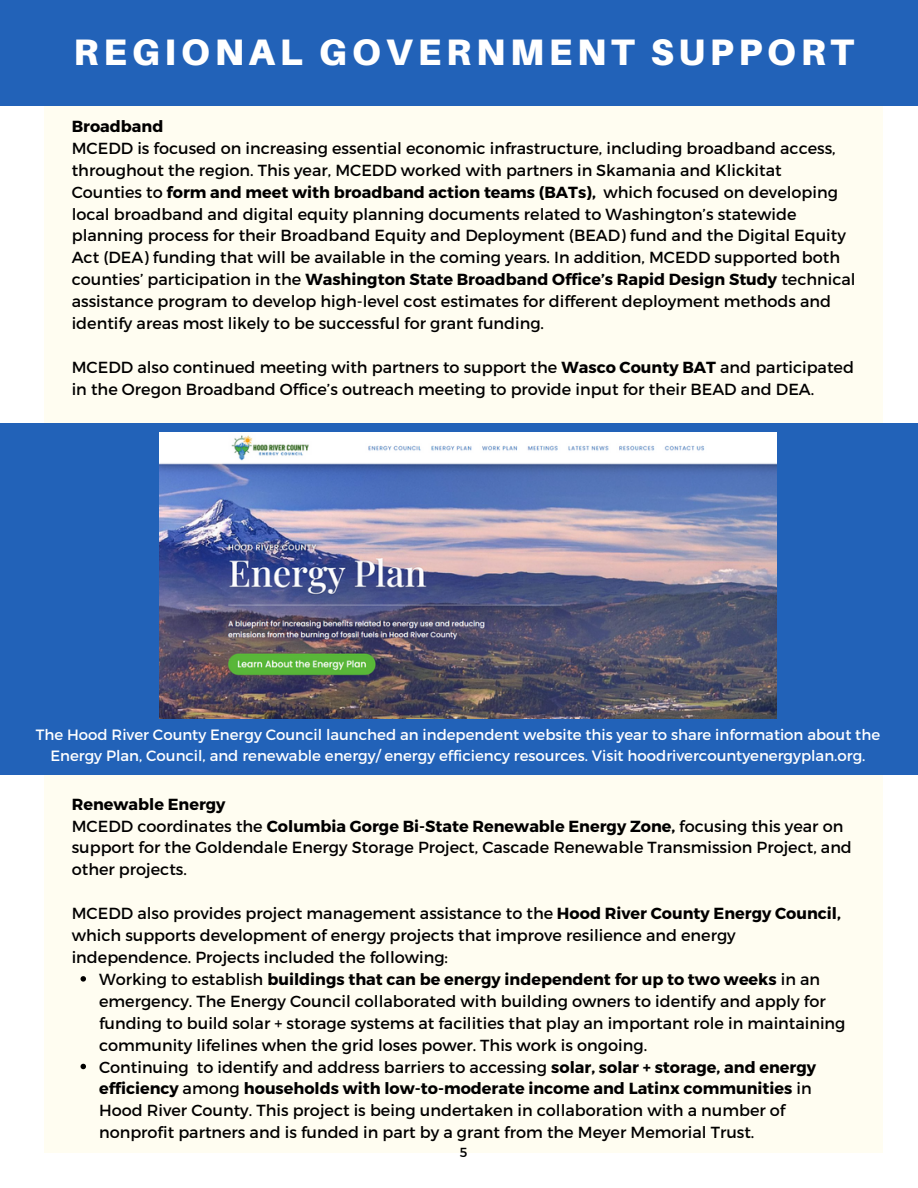
<style>
.page{position:relative;width:918px;height:1188px;background:#fff}
.page>*{position:absolute;margin:0;border:0;box-sizing:border-box;transform-origin:0 0}
.t1{font:900 36.9px "Aileron";letter-spacing:.13em;color:#fff}
.t2{font:16.05px/21.9px "Montserrat";color:#000}
.t3{font:700 16.05px "Montserrat";color:#000}
.t4{font:15px/20.9px "Montserrat";color:#fff;text-align:center}
.t5{font:13.2px "Montserrat";color:#000}
.s1{font-weight:700}
</style>
<div class="page">
<div style="left:45px;top:0;width:838px;height:1153px;background:#fffdf1"></div>
<div style="left:0;top:0;width:918px;height:106px;background:#2262b8"></div>
<div style="left:0;top:423px;width:918px;height:352px;background:#2262b8"></div>
<img style="left:159px;top:433px;width:618px;height:285px">
<svg style="left:81px;top:976px;width:5px;height:6px"></svg>
<svg style="left:81px;top:1064px;width:5px;height:5px"></svg>
<p class="t1" style="left:74px;top:30px;width:782px">REGIONAL GOVERNMENT SUPPORT</p>
<p class="t3" style="left:72px;top:116px;width:93px">Broadband</p>
<p class="t2" style="left:72px;top:136px;width:785px">MCEDD is focused on increasing essential economic infrastructure, including broadband access, throughout the region. This year, MCEDD worked with partners in Skamania and Klickitat Counties to <span class="s1">form and meet with broadband action teams (BATs),</span> which focused on developing local broadband and digital equity planning documents related to Washington’s statewide planning process for their Broadband Equity and Deployment (BEAD) fund and the Digital Equity Act (DEA) funding that will be available in the coming years. In addition, MCEDD supported both counties’ participation in the <span class="s1">Washington State Broadband Office’s Rapid Design Study</span> technical assistance program to develop high-level cost estimates for different deployment methods and identify areas most likely to be successful for grant funding.</p>
<p class="t2" style="left:72px;top:355px;width:784px">MCEDD also continued meeting with partners to support the <span class="s1">Wasco County BAT</span> and participated in the Oregon Broadband Office’s outreach meeting to provide input for their BEAD and DEA.</p>
<p class="t4" style="left:36px;top:724px;width:846px">The Hood River County Energy Council launched an independent website this year to share information about the<br>Energy Plan, Council, and renewable energy/ energy efficiency resources. Visit hoodrivercountyenergyplan.org.</p>
<p class="t3" style="left:72px;top:794px;width:155px">Renewable Energy</p>
<p class="t2" style="left:72px;top:814px;width:782px">MCEDD coordinates the <span class="s1">Columbia Gorge Bi-State Renewable Energy Zone,</span> focusing this year on support for the Goldendale Energy Storage Project, Cascade Renewable Transmission Project, and other projects.</p>
<p class="t2" style="left:72px;top:902px;width:771px">MCEDD also provides project management assistance to the <span class="s1">Hood River County Energy Council, </span>which supports development of energy projects that improve resilience and energy independence. Projects included the following:</p>
<p class="t2" style="left:99px;top:967px;width:748px">Working to establish <span class="s1">buildings that can be energy independent for up to two weeks</span> in an emergency. The Energy Council collaborated with building owners to identify and apply for funding to build solar + storage systems at facilities that play an important role in maintaining community lifelines when the grid loses power. This work is ongoing.</p>
<p class="t2" style="left:99px;top:1055px;width:719px">Continuing to identify and address barriers to accessing <span class="s1">solar, solar + storage, and energy efficiency</span> among <span class="s1">households with low-to-moderate income and Latinx communities</span> in Hood River County. This project is being undertaken in collaboration with a number of nonprofit partners and is funded in part by a grant from the Meyer Memorial Trust.</p>
<p class="t5" style="left:460px;top:1143px;width:9px">5</p>
</div>
